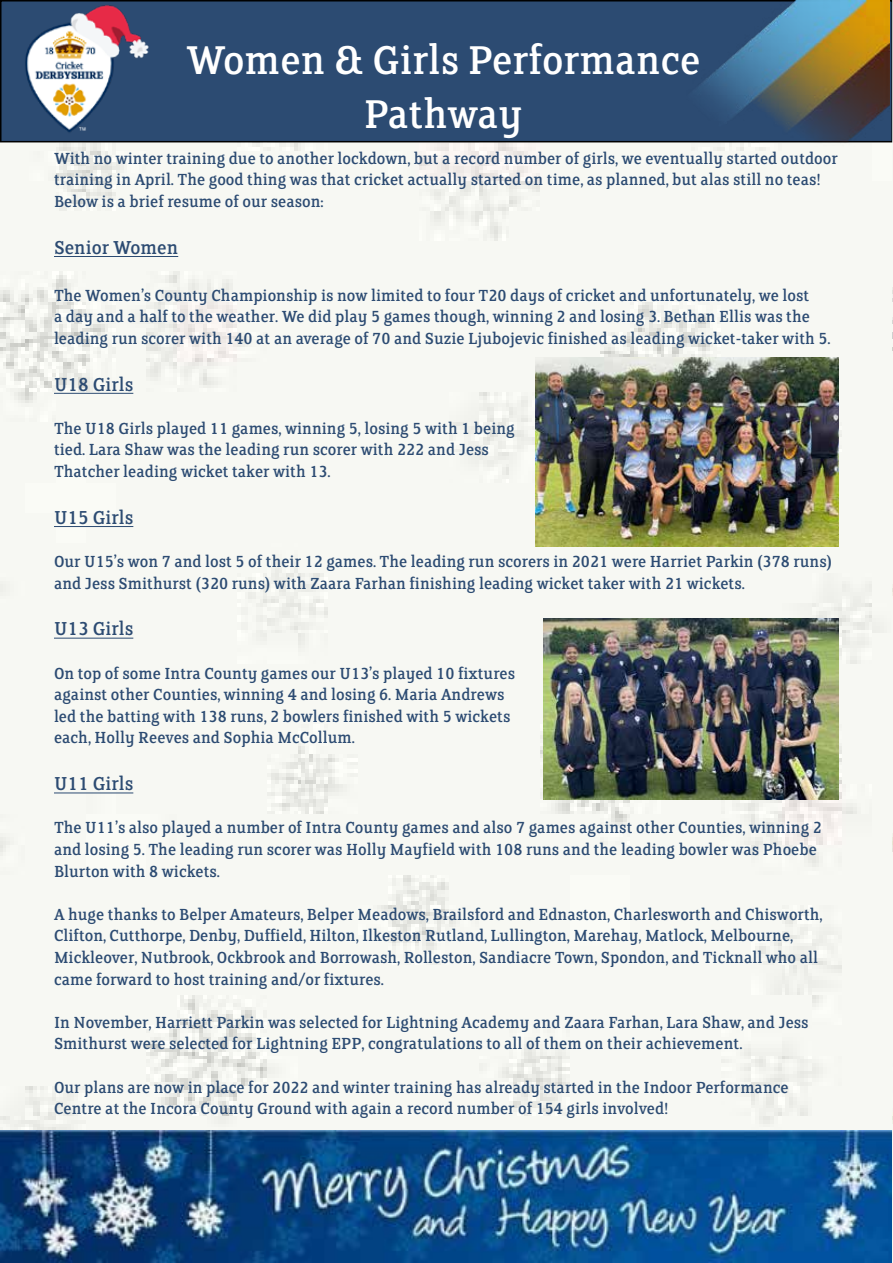
<style>
.page{position:relative;width:893px;height:1263px;background:#fff}
.page>*{position:absolute;margin:0;border:0;box-sizing:border-box;transform-origin:0 0}
.t1{font:45px/54px "FS Clerkenwell";color:#fff;text-align:center}
.t2{font:21px "FS Clerkenwell";color:#2c4b72}
.t3{font:18px/21.6px "FS Clerkenwell";color:#2c4b72}
</style>
<div class="page">
<div style="left:0;top:142px;width:893px;height:989px;background:#f7f8f3"></div>
<img style="left:0;top:1131px;width:893px;height:132px">
<div style="left:1px;top:1px;width:891px;height:141px;background:#2c4b72"></div>
<div style="left:0;top:0;width:893px;height:142px;border:2px solid #000"></div>
<img style="left:0;top:0;width:157px;height:142px">
<img style="left:624px;top:0;width:266px;height:191px">
<hr style="left:54px;top:256px;width:124px;height:1px;background:#2c4b72">
<hr style="left:54px;top:393px;width:79px;height:1px;background:#2c4b72">
<hr style="left:54px;top:526px;width:79px;height:1px;background:#2c4b72">
<hr style="left:54px;top:638px;width:79px;height:1px;background:#2c4b72">
<hr style="left:54px;top:793px;width:79px;height:1px;background:#2c4b72">
<img style="left:536px;top:357px;width:303px;height:190px">
<img style="left:544px;top:619px;width:295px;height:180px">
<svg style="left:892px;top:0;width:1px;height:142px"></svg>
<h1 class="t1" style="left:186px;top:35px;width:516px">Women &amp; Girls Performance<br>Pathway</h1>
<p class="t3" style="left:54px;top:148px;width:785px">With no winter training due to another lockdown, but a record number of girls, we eventually started outdoor training in April. The good thing was that cricket actually started on time, as planned, but alas still no teas!<br>Below is a brief resume of our season:</p>
<p class="t2" style="left:54px;top:237px;width:126px">Senior Women</p>
<p class="t3" style="left:54px;top:285px;width:778px">The Women’s County Championship is now limited to four T20 days of cricket and unfortunately, we lost<br>a day and a half to the weather. We did play 5 games though, winning 2 and losing 3. Bethan Ellis was the leading run scorer with 140 at an average of 70 and Suzie Ljubojevic finished as leading wicket-taker with 5.</p>
<p class="t2" style="left:54px;top:374px;width:81px">U18 Girls</p>
<p class="t3" style="left:54px;top:418px;width:462px">The U18 Girls played 11 games, winning 5, losing 5 with 1 being tied. Lara Shaw was the leading run scorer with 222 and Jess<br>Thatcher leading wicket taker with 13.</p>
<p class="t2" style="left:54px;top:507px;width:81px">U15 Girls</p>
<p class="t3" style="left:54px;top:551px;width:780px">Our U15’s won 7 and lost 5 of their 12 games. The leading run scorers in 2021 were Harriet Parkin (378 runs) and Jess Smithurst (320 runs) with Zaara Farhan finishing leading wicket taker with 21 wickets.</p>
<p class="t2" style="left:54px;top:619px;width:81px">U13 Girls</p>
<p class="t3" style="left:54px;top:663px;width:463px">On top of some Intra County games our U13’s played 10 fixtures against other Counties, winning 4 and losing 6. Maria Andrews led the batting with 138 runs, 2 bowlers finished with 5 wickets each, Holly Reeves and Sophia McCollum.</p>
<p class="t2" style="left:54px;top:774px;width:81px">U11 Girls</p>
<p class="t3" style="left:54px;top:818px;width:769px">The U11’s also played a number of Intra County games and also 7 games against other Counties, winning 2 and losing 5. The leading run scorer was Holly Mayfield with 108 runs and the leading bowler was Phoebe<br>Blurton with 8 wickets.</p>
<p class="t3" style="left:54px;top:904px;width:770px">A huge thanks to Belper Amateurs, Belper Meadows, Brailsford and Ednaston, Charlesworth and Chisworth, Clifton, Cutthorpe, Denby, Duffield, Hilton, Ilkeston Rutland, Lullington, Marehay, Matlock, Melbourne, Mickleover, Nutbrook, Ockbrook and Borrowash, Rolleston, Sandiacre Town, Spondon, and Ticknall who all came forward to host training and/or fixtures.</p>
<p class="t3" style="left:54px;top:1012px;width:756px">In November, Harriett Parkin was selected for Lightning Academy and Zaara Farhan, Lara Shaw, and Jess<br>Smithurst were selected for Lightning EPP, congratulations to all of them on their achievement.</p>
<p class="t3" style="left:54px;top:1077px;width:736px">Our plans are now in place for 2022 and winter training has already started in the Indoor Performance<br>Centre at the Incora County Ground with again a record number of 154 girls involved!</p>
</div>
